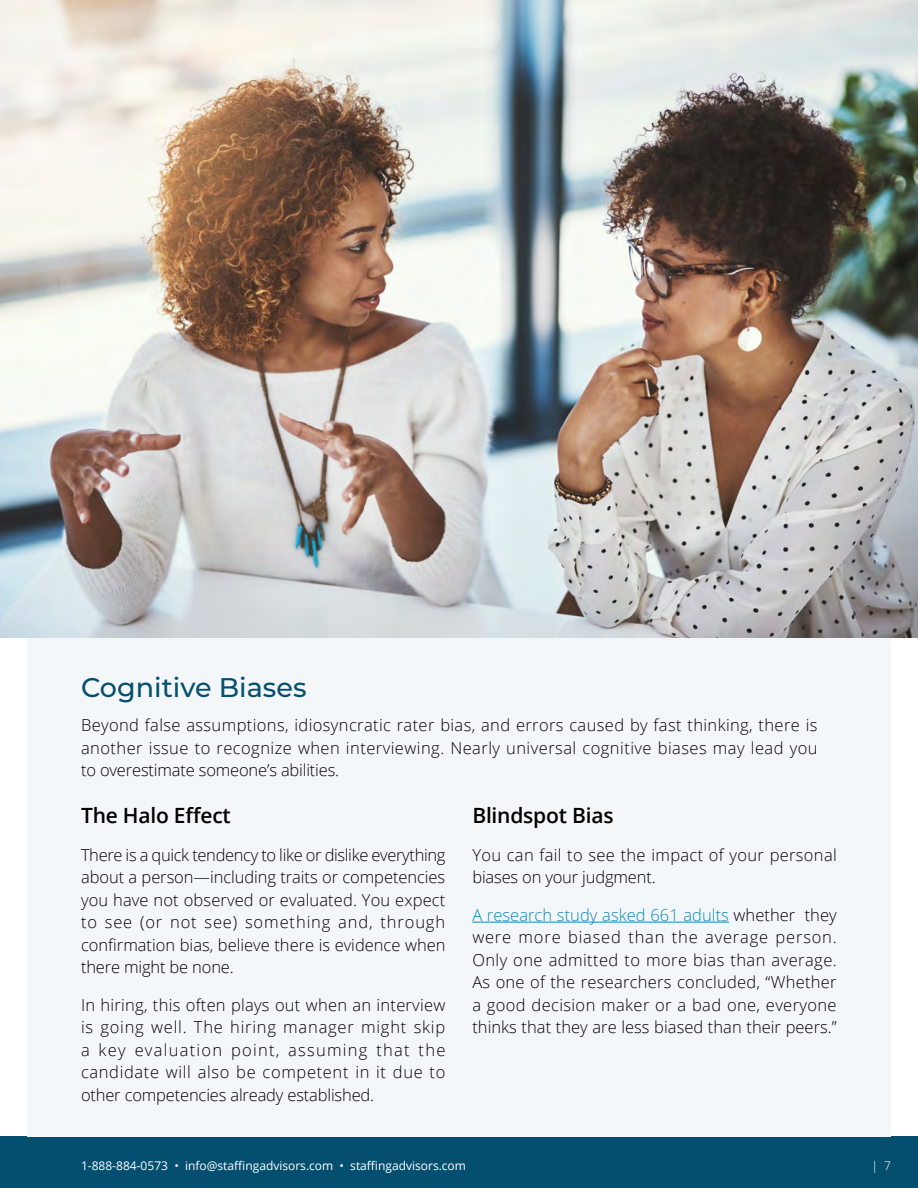
<style>
.page{position:relative;width:918px;height:1188px;background:#fff}
.page>*{position:absolute;margin:0;border:0;box-sizing:border-box;transform-origin:0 0}
.t1{font:500 27px "Montserrat";color:#044f70}
.t2{font:600 21px "Open Sans";letter-spacing:-.01em;color:#000}
.t3{font:300 16.5px/22.5px "Open Sans";color:#000;text-align:justify}
.t4{font:300 16.5px/22.5px "Open Sans";letter-spacing:.02em;color:#000}
.t5{font:12px "Open Sans";color:#fff}
.t6{font:300 12px "Open Sans";color:#fff}
.s1{color:#0988bd}
</style>
<div class="page">
<div style="left:0;top:1136px;width:918px;height:52px;background:#044f70"></div>
<div style="left:27px;top:27px;width:864px;height:1109px;background:#f4f7f9"></div>
<hr style="left:472px;top:922px;width:257px;height:1px;background:#0988bd">
<img style="left:0;top:0;width:918px;height:637px">
<h1 class="t1" style="left:81px;top:668px;width:227px">Cognitive Biases</h1>
<p class="t3" style="left:81px;top:713px;width:738px">Beyond false assumptions, idiosyncratic rater bias, and errors caused by fast thinking, there is another issue to recognize when interviewing. Nearly universal cognitive biases may lead you to overestimate someone’s abilities.</p>
<p class="t2" style="left:81px;top:801px;width:151px">The Halo Effect</p>
<p class="t3" style="left:81px;top:843px;width:366px">There is a quick tendency to like or dislike everything about a person—including traits or competencies you have not observed or evaluated. You expect to see (or not see) something and, through confirmation bias, believe there is evidence when there might be none.</p>
<p class="t3" style="left:81px;top:993px;width:366px">In hiring, this often plays out when an interview is going well. The hiring manager might skip a key evaluation point, assuming that the candidate will also be competent in it due to other competencies already established.</p>
<p class="t2" style="left:472px;top:801px;width:143px">Blindspot Bias</p>
<p class="t4" style="left:472px;top:843px;width:366px">You can fail to see the impact of your personal biases on your judgment.</p>
<p class="t3" style="left:472px;top:903px;width:366px"><span class="s1">A research study asked 661 adults</span> whether they were more biased than the average person.<br>Only one admitted to more bias than average.<br>As one of the researchers concluded, “Whether a good decision maker or a bad one, everyone thinks that they are less biased than their peers.”</p>
<p class="t5" style="left:81px;top:1157px;width:387px">1-888-884-0573 • info@staffingadvisors.com • staffingadvisors.com</p>
<p class="t6" style="left:871px;top:1158px;width:21px">| 7</p>
</div>
